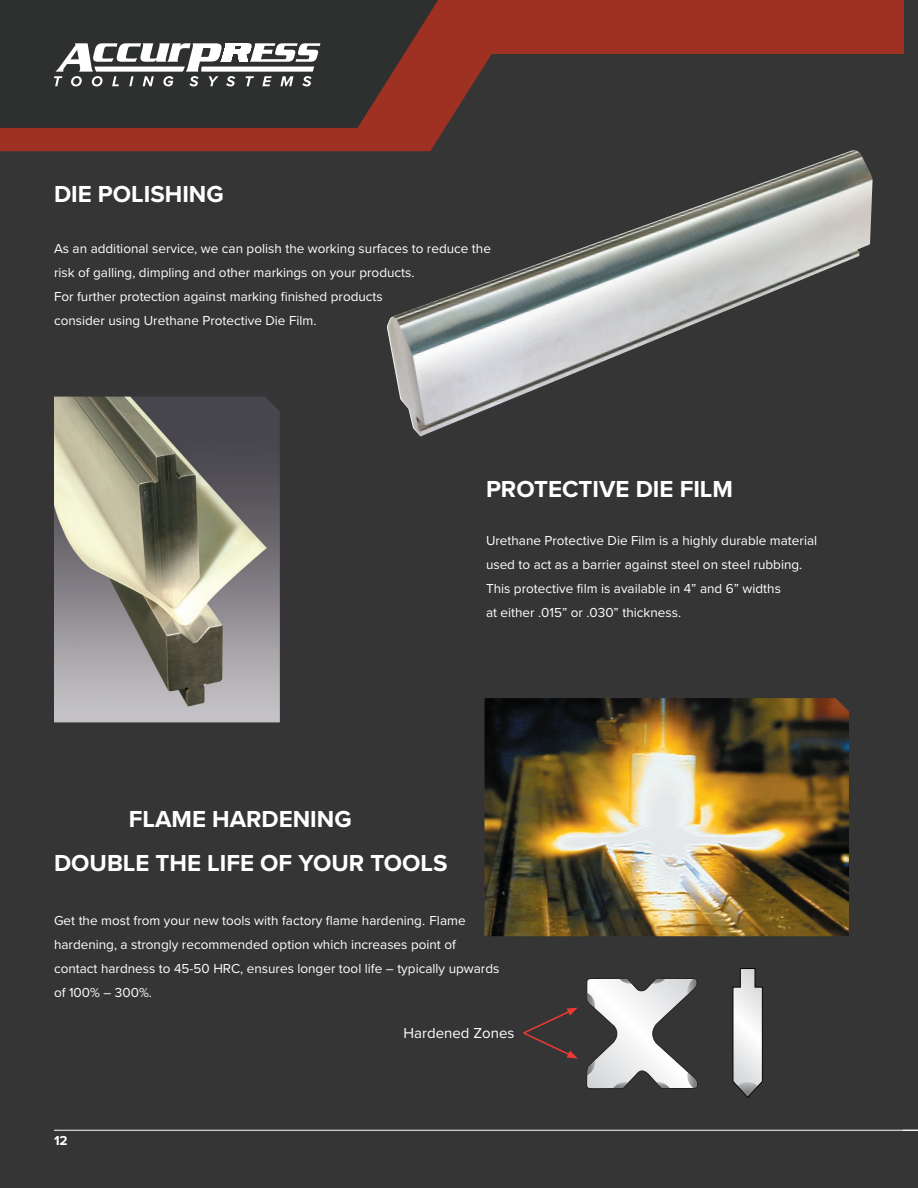
<style>
.page{position:relative;width:918px;height:1188px;background:#363535}
.page>*{position:absolute;margin:0;border:0;box-sizing:border-box;transform-origin:0 0}
.t1{font:700 24px "Proxima Nova";color:#fff}
.t2{font:15px "Proxima Nova";color:#fff}
.t3{font:13.5px/24px "Proxima Nova";color:#fff}
.t4{font:700 13.5px "Proxima Nova";color:#fff}
</style>
<div class="page">
<svg style="left:522px;top:1008px;width:56px;height:51px;background:#443534"></svg>
<hr style="left:54px;top:1130px;width:864px;height:1px;background:#fff">
<img style="left:387px;top:150px;width:486px;height:286px">
<img style="left:54px;top:397px;width:226px;height:325px">
<img style="left:484px;top:698px;width:365px;height:238px">
<svg style="left:732px;top:968px;width:31px;height:130px"></svg>
<svg style="left:586px;top:968px;width:114px;height:130px"></svg>
<p class="t1" style="left:54px;top:177px;width:171px">DIE POLISHING</p>
<p class="t3" style="left:54px;top:235px;width:438px">As an additional service, we can polish the working surfaces to reduce the</p>
<p class="t3" style="left:54px;top:259px;width:362px">risk of galling, dimpling and other markings on your products.</p>
<p class="t3" style="left:54px;top:283px;width:330px">For further protection against marking finished products</p>
<p class="t3" style="left:54px;top:307px;width:264px">consider using Urethane Protective Die Film.</p>
<p class="t1" style="left:486px;top:471px;width:249px">PROTECTIVE DIE FILM</p>
<p class="t3" style="left:486px;top:528px;width:333px">Urethane Protective Die Film is a highly durable material used to act as a barrier against steel on steel rubbing.</p>
<p class="t3" style="left:486px;top:576px;width:297px">This protective film is available in 4” and 6” widths</p>
<p class="t3" style="left:486px;top:600px;width:197px">at either .015” or .030” thickness.</p>
<p class="t1" style="left:129px;top:801px;width:224px">FLAME HARDENING</p>
<p class="t1" style="left:54px;top:845px;width:395px">DOUBLE THE LIFE OF YOUR TOOLS</p>
<p class="t3" style="left:54px;top:908px;width:447px">Get the most from your new tools with factory flame hardening. Flame hardening, a strongly recommended option which increases point of contact hardness to 45-50 HRC, ensures longer tool life – typically upwards of 100% – 300%.</p>
<p class="t4" style="left:54px;top:1130px;width:15px">12</p>
<p class="t2" style="left:404px;top:1021px;width:112px">Hardened Zones</p>
</div>
